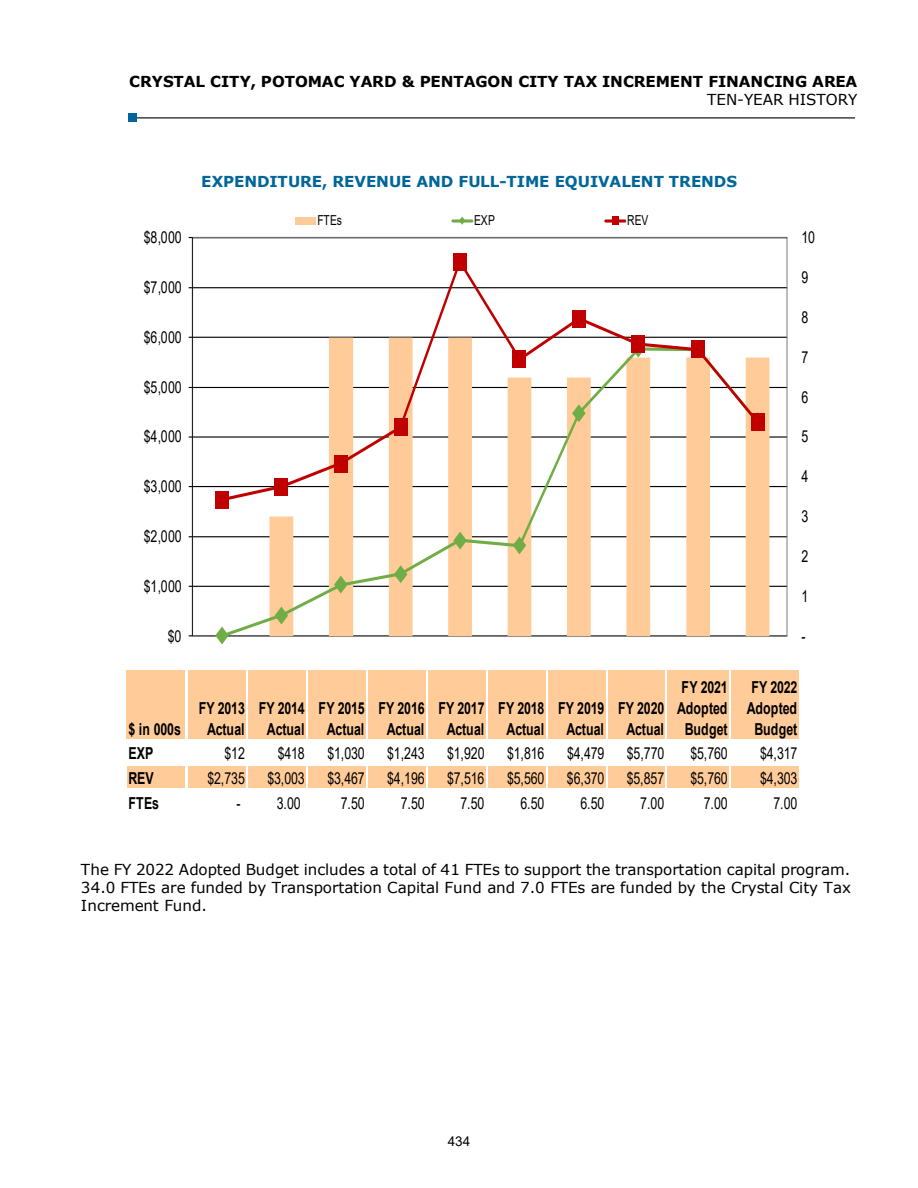
<style>
.page{position:relative;width:918px;height:1188px;background:#fff}
.page>*{position:absolute;margin:0;border:0;box-sizing:border-box;transform-origin:0 0}
.t1{font:16.5px "Arial";letter-spacing:-.015em;color:#000;scale:.75 1}
.t2{font:700 16.5px/21.3px "Arial";letter-spacing:-.015em;color:#000;text-align:center;scale:.75 1}
.t3{font:15.15px/18.1px "Verdana";color:#000;text-align:justify}
.t4{font:700 15.15px "Verdana";letter-spacing:-.01em;color:#000}
.t5{font:700 15.15px "Verdana";color:#069}
.t6{font:13.8px "Arial";letter-spacing:-.01em;color:#000;scale:.75 1}
.t7{font:13.5px "Arial";color:#000}
</style>
<div class="page">
<hr style="left:129px;top:117px;width:726px;height:1px;background:#000">
<div style="left:128px;top:113px;width:9px;height:9px;background:#069"></div>
<div style="left:126px;top:671px;width:674px;height:69px;background:#fc9"></div>
<div style="left:126px;top:739px;width:674px;height:26px;background:#fff"></div>
<div style="left:126px;top:764px;width:674px;height:26px;background:#fc9"></div>
<hr style="left:185px;top:671px;width:2px;height:144px;background:#fff">
<hr style="left:186px;top:671px;width:2px;height:144px;background:#fff">
<hr style="left:246px;top:671px;width:2px;height:144px;background:#fff">
<hr style="left:306px;top:671px;width:2px;height:144px;background:#fff">
<hr style="left:366px;top:671px;width:2px;height:144px;background:#fff">
<hr style="left:426px;top:671px;width:2px;height:144px;background:#fff">
<hr style="left:486px;top:671px;width:1px;height:144px;background:#fff">
<hr style="left:546px;top:671px;width:1px;height:144px;background:#fff">
<hr style="left:606px;top:671px;width:1px;height:144px;background:#fff">
<hr style="left:666px;top:671px;width:1px;height:144px;background:#fff">
<hr style="left:729px;top:671px;width:2px;height:144px;background:#fff">
<hr style="left:799px;top:671px;width:1px;height:144px;background:#fff">
<svg style="left:126px;top:764px;width:1px;height:26px"></svg>
<hr style="left:127px;top:763px;width:673px;height:3px;background:#fff">
<hr style="left:127px;top:788px;width:673px;height:2px;background:#fff">
<hr style="left:192px;top:586px;width:595px;height:1px;background:#000">
<hr style="left:192px;top:537px;width:595px;height:1px;background:#000">
<hr style="left:192px;top:486px;width:595px;height:1px;background:#000">
<hr style="left:192px;top:437px;width:595px;height:1px;background:#000">
<hr style="left:192px;top:387px;width:595px;height:1px;background:#000">
<hr style="left:192px;top:337px;width:595px;height:1px;background:#000">
<hr style="left:192px;top:287px;width:595px;height:1px;background:#000">
<hr style="left:192px;top:238px;width:1px;height:398px;background:#000">
<svg style="left:219px;top:386px;width:542px;height:251px"></svg>
<svg style="left:215px;top:627px;width:14px;height:17px"></svg>
<svg style="left:275px;top:607px;width:13px;height:17px"></svg>
<svg style="left:334px;top:576px;width:14px;height:18px"></svg>
<svg style="left:394px;top:565px;width:13px;height:18px"></svg>
<svg style="left:453px;top:532px;width:14px;height:18px"></svg>
<svg style="left:513px;top:536px;width:13px;height:18px"></svg>
<svg style="left:220px;top:271px;width:541px;height:232px"></svg>
<div style="left:215px;top:491px;width:14px;height:18px;background:#c00000"></div>
<div style="left:275px;top:478px;width:13px;height:18px;background:#c00000"></div>
<div style="left:334px;top:455px;width:14px;height:17px;background:#c00000"></div>
<div style="left:394px;top:418px;width:13px;height:18px;background:#c00000"></div>
<div style="left:453px;top:253px;width:14px;height:18px;background:#c00000"></div>
<div style="left:513px;top:350px;width:13px;height:18px;background:#c00000"></div>
<div style="left:572px;top:310px;width:14px;height:18px;background:#c00000"></div>
<div style="left:632px;top:336px;width:13px;height:17px;background:#c00000"></div>
<div style="left:691px;top:340px;width:14px;height:18px;background:#c00000"></div>
<div style="left:751px;top:413px;width:13px;height:17px;background:#c00000"></div>
<div style="left:295px;top:217px;width:20px;height:8px;background:#fc9"></div>
<svg style="left:453px;top:217px;width:19px;height:8px"></svg>
<hr style="left:605px;top:220px;width:20px;height:2px;background:#c00000">
<div style="left:612px;top:217px;width:6px;height:8px;background:#c00000"></div>
<p class="t4" style="left:129px;top:71px;width:730px">CRYSTAL CITY, POTOMAC YARD &amp; PENTAGON CITY TAX INCREMENT FINANCING AREA</p>
<p class="t3" style="left:707px;top:90px;width:152px">TEN-YEAR HISTORY</p>
<h1 class="t5" style="left:201px;top:171px;width:537px">EXPENDITURE, REVENUE AND FULL-TIME EQUIVALENT TRENDS</h1>
<p class="t1" style="left:144px;top:226px;width:52px">$8,000</p>
<p class="t1" style="left:144px;top:276px;width:52px">$7,000</p>
<p class="t1" style="left:144px;top:326px;width:52px">$6,000</p>
<p class="t1" style="left:144px;top:375px;width:52px">$5,000</p>
<p class="t1" style="left:144px;top:425px;width:52px">$4,000</p>
<p class="t1" style="left:144px;top:475px;width:52px">$3,000</p>
<p class="t1" style="left:144px;top:525px;width:52px">$2,000</p>
<p class="t1" style="left:144px;top:575px;width:52px">$1,000</p>
<p class="t1" style="left:168px;top:624px;width:20px">$0</p>
<p class="t6" style="left:317px;top:211px;width:35px">FTEs</p>
<p class="t6" style="left:474px;top:211px;width:29px">EXP</p>
<p class="t6" style="left:627px;top:211px;width:30px">REV</p>
<p class="t1" style="left:801px;top:226px;width:20px">10</p>
<p class="t1" style="left:801px;top:266px;width:11px">9</p>
<p class="t1" style="left:801px;top:306px;width:11px">8</p>
<p class="t1" style="left:801px;top:346px;width:11px">7</p>
<p class="t1" style="left:801px;top:385px;width:11px">6</p>
<p class="t1" style="left:801px;top:425px;width:11px">5</p>
<p class="t1" style="left:801px;top:465px;width:11px">4</p>
<p class="t1" style="left:801px;top:505px;width:11px">3</p>
<p class="t1" style="left:801px;top:545px;width:11px">2</p>
<p class="t1" style="left:801px;top:585px;width:11px">1</p>
<p class="t1" style="left:801px;top:624px;width:7px">-</p>
<p class="t2" style="left:185px;top:698px;width:82px;text-align:right">Y FY 2013<br>Actual</p>
<p class="t2" style="left:259px;top:698px;width:63px">FY 2014<br>Actual</p>
<p class="t2" style="left:319px;top:698px;width:63px">FY 2015<br>Actual</p>
<p class="t2" style="left:378px;top:698px;width:63px">FY 2016<br>Actual</p>
<p class="t2" style="left:438px;top:698px;width:63px">FY 2017<br>Actual</p>
<p class="t2" style="left:498px;top:698px;width:63px">FY 2018<br>Actual</p>
<p class="t2" style="left:558px;top:698px;width:63px">FY 2019<br>Actual</p>
<p class="t2" style="left:618px;top:698px;width:63px">FY 2020<br>Actual</p>
<p class="t2" style="left:129px;top:719px;width:86px">$ in 000s 2</p>
<p class="t2" style="left:677px;top:676px;width:69px">FY 2021<br>Adopted<br>Budget</p>
<p class="t2" style="left:747px;top:676px;width:69px">FY 2022<br>Adopted<br>Budget</p>
<p class="t2" style="left:129px;top:743px;width:35px">EXP</p>
<p class="t1" style="left:225px;top:742px;width:29px">$12</p>
<p class="t1" style="left:278px;top:742px;width:38px">$418</p>
<p class="t1" style="left:327px;top:742px;width:51px">$1,030</p>
<p class="t1" style="left:387px;top:742px;width:51px">$1,243</p>
<p class="t1" style="left:447px;top:742px;width:51px">$1,920</p>
<p class="t1" style="left:507px;top:742px;width:51px">$1,816</p>
<p class="t1" style="left:567px;top:742px;width:51px">$4,479</p>
<p class="t1" style="left:627px;top:742px;width:51px">$5,770</p>
<p class="t1" style="left:690px;top:742px;width:51px">$5,760</p>
<p class="t1" style="left:760px;top:742px;width:51px">$4,317</p>
<p class="t2" style="left:129px;top:768px;width:35px">REV</p>
<p class="t1" style="left:208px;top:767px;width:51px">$2,735</p>
<p class="t1" style="left:267px;top:767px;width:51px">$3,003</p>
<p class="t1" style="left:327px;top:767px;width:51px">$3,467</p>
<p class="t1" style="left:387px;top:767px;width:51px">$4,196</p>
<p class="t1" style="left:447px;top:767px;width:51px">$7,516</p>
<p class="t1" style="left:507px;top:767px;width:51px">$5,560</p>
<p class="t1" style="left:567px;top:767px;width:51px">$6,370</p>
<p class="t1" style="left:627px;top:767px;width:51px">$5,857</p>
<p class="t1" style="left:690px;top:767px;width:51px">$5,760</p>
<p class="t1" style="left:760px;top:767px;width:51px">$4,303</p>
<p class="t2" style="left:129px;top:793px;width:42px">FTEs</p>
<p class="t1" style="left:236px;top:792px;width:87px">- 3.00</p>
<p class="t1" style="left:341px;top:792px;width:33px">7.50</p>
<p class="t1" style="left:401px;top:792px;width:33px">7.50</p>
<p class="t1" style="left:461px;top:792px;width:33px">7.50</p>
<p class="t1" style="left:521px;top:792px;width:33px">6.50</p>
<p class="t1" style="left:580px;top:792px;width:33px">6.50</p>
<p class="t1" style="left:640px;top:792px;width:33px">7.00</p>
<p class="t1" style="left:704px;top:792px;width:33px">7.00</p>
<p class="t1" style="left:774px;top:792px;width:33px">7.00</p>
<p class="t3" style="left:81px;top:860px;width:771px">The FY 2022 Adopted Budget includes a total of 41 FTEs to support the transportation capital program.<br>34.0 FTEs are funded by Transportation Capital Fund and 7.0 FTEs are funded by the Crystal City Tax Increment Fund.</p>
<p class="t7" style="left:448px;top:1132px;width:24px">434</p>
</div>
